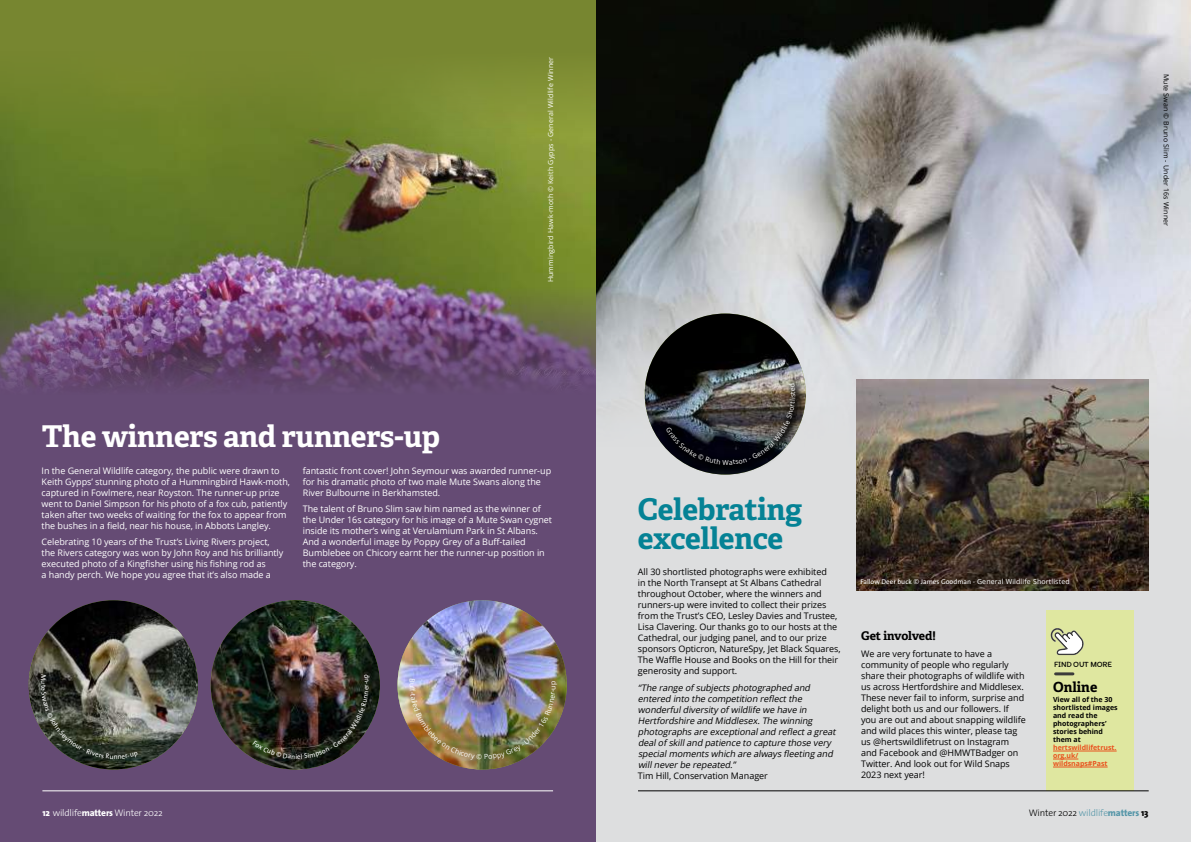
<style>
.page{position:relative;width:1191px;height:842px;background:#fff}
.page>*{position:absolute;margin:0;border:0;box-sizing:border-box;transform-origin:0 0}
.t1{font:700 30px "Adelle";letter-spacing:-.01em;color:#fff}
.t2{font:700 30px/29px "Adelle";letter-spacing:-.01em;color:#058295}
.t3{font:700 14px "Adelle";color:#000}
.t4{font:700 12px "Adelle";letter-spacing:-.01em;color:#000}
.t5{font:300 9.5px "The Sans";letter-spacing:-.02em;color:#fff}
.t6{font:300 9.5px "The Sans";letter-spacing:-.02em;color:#000}
.t7{font:9px/11px "Open Sans";letter-spacing:-.005em;color:#fff}
.t8{font:9px/11px "Open Sans";letter-spacing:-.005em;color:#000}
.t9{font:italic 9px/11px "Open Sans";letter-spacing:-.005em;color:#000}
.t10{font:8.2px "Itim";letter-spacing:-.02em;color:#000}
.t11{font:7px "Open Sans";letter-spacing:.02em;color:#fff}
.t12{font:700 7px/8px "Open Sans";color:#000}
.t13{font:700 7px/8px "Open Sans";color:#e9521e}
.t14{font:7px "Open Sans";letter-spacing:.02em;color:#000}
.t15{font:7px "The Sans";color:#fff}
.t16{font:6.8px "Open Sans";color:#fff}
.s1{font-weight:800}
.s2{font-family:"The Sans"}
.s3{color:#5797a9}
.s4{font-weight:800;color:#5797a9}
</style>
<div class="page">
<div style="left:595px;top:0;width:596px;height:842px;background:#dddedf"></div>
<img style="left:595px;top:0;width:596px;height:447px">
<div style="left:0;top:0;width:595px;height:842px;background:#654b74"></div>
<img style="left:0;top:133px;width:595px;height:254px">
<div style="left:1046px;top:610px;width:87px;height:180px;background:#dfe7a0"></div>
<hr style="left:1053px;top:751px;width:63px;height:1px;background:#e9521e">
<svg style="left:1053px;top:759px;width:25px;height:1px"></svg>
<hr style="left:1053px;top:767px;width:54px;height:1px;background:#e9521e">
<svg style="left:1050px;top:628px;width:34px;height:27px"></svg>
<hr style="left:1055px;top:672px;width:18px;height:3px;background:#3c3c3b">
<img style="left:645px;top:314px;width:161px;height:161px;border-radius:81px">
<img style="left:660px;top:377px;width:145px;height:98px">
<img style="left:856px;top:380px;width:292px;height:210px">
<hr style="left:42px;top:790px;width:511px;height:1px;background:#fff">
<div style="left:858px;top:576px;width:218px;height:16px;background:#000;opacity:.75"></div>
<img style="left:29px;top:600px;width:169px;height:169px;border-radius:85px">
<img style="left:211px;top:600px;width:169px;height:169px;border-radius:85px">
<div style="left:246px;top:668px;width:134px;height:101px;background:#000;opacity:.34"></div>
<img style="left:397px;top:600px;width:170px;height:169px;border-radius:85px">
<hr style="left:638px;top:790px;width:510px;height:1px;background:#000">
<div style="left:0;top:0;width:595px;height:133px;background:#778630"></div>
<svg style="left:666px;top:427px;width:54px;height:37px;background:#1c1f28"></svg>
<img style="left:729px;top:383px;width:66px;height:82px">
<svg style="left:41px;top:674px;width:97px;height:85px;background:#585950"></svg>
<img style="left:252px;top:674px;width:118px;height:85px">
<img style="left:410px;top:678px;width:147px;height:82px">
<h1 class="t1" style="left:42px;top:415px;width:400px">The winners and runners-up</h1>
<p class="t11" style="left:546px;top:282px;width:227px;rotate:-90deg">Hummingbird Hawk-moth © Keith Gypps - General Wildlife Winner</p>
<p class="t7" style="left:42px;top:465px;width:250px">In the General Wildlife category, the public were drawn to Keith Gypps’ stunning photo of a Hummingbird Hawk-moth, captured in Fowlmere, near Royston. The runner-up prize went to Daniel Simpson for his photo of a fox cub, patiently taken after two weeks of waiting for the fox to appear from the bushes in a field, near his house, in Abbots Langley.</p>
<p class="t7" style="left:42px;top:536px;width:243px">Celebrating 10 years of the Trust’s Living Rivers project, the Rivers category was won by John Roy and his brilliantly executed photo of a Kingfisher using his fishing rod as<br>a handy perch. We hope you agree that it’s also made a</p>
<p class="t7" style="left:303px;top:465px;width:250px">fantastic front cover! John Seymour was awarded runner-up for his dramatic photo of two male Mute Swans along the<br>River Bulbourne in Berkhamsted.</p>
<p class="t7" style="left:303px;top:503px;width:251px">The talent of Bruno Slim saw him named as the winner of the Under 16s category for his image of a Mute Swan cygnet inside its mother’s wing at Verulamium Park in St Albans.<br>And a wonderful image by Poppy Grey of a Buff-tailed Bumblebee on Chicory earnt her the runner-up position in the category.</p>
<p class="t15" style="left:360px;top:687px;width:4px;rotate:-90deg">r</p>
<p class="t11" style="left:417px;top:682px;width:6px;rotate:90deg">u</p>
<p class="t5" style="left:43px;top:805px;width:122px"><span class="s1">12</span> wildlife<span class="s1">matters</span> Winter 2022</p>
<p class="t15" style="left:295px;top:751px;width:3px">i</p>
<p class="t14" style="left:1171px;top:74px;width:154px;rotate:90deg">Mute Swan © Bruno Slim - Under 16s Winner</p>
<p class="t16" style="left:722px;top:457px;width:8px">W</p>
<h1 class="t2" style="left:638px;top:493px;width:166px">Celebrating excellence</h1>
<p class="t8" style="left:638px;top:566px;width:204px">All 30 shortlisted photographs were exhibited<br>in the North Transept at St Albans Cathedral throughout October, where the winners and runners-up were invited to collect their prizes from the Trust’s CEO, Lesley Davies and Trustee, Lisa Clavering. Our thanks go to our hosts at the Cathedral, our judging panel, and to our prize sponsors Opticron, NatureSpy, Jet Black Squares, The Waffle House and Books on the Hill for their generosity and support.</p>
<p class="t9" style="left:638px;top:682px;width:201px">“The range of subjects photographed and entered into the competition reflectthe wonderfuldiversity of wildlife we have in Hertfordshire and Middlesex.The winning photographs are exceptionaland reflecta great dealof skilland patience to capture those very specialmoments which are always fleeting and willneverbe repeated.”</p>
<p class="t8" style="left:638px;top:770px;width:131px">Tim Hill, Conservation Manager</p>
<p class="t11" style="left:860px;top:577px;width:211px"><span class="s2">Fallow Deer buck</span> © <span class="s2">James Goodman</span> - General Wildlife Shortlisted</p>
<h3 class="t4" style="left:861px;top:627px;width:76px">Get involved!</h3>
<p class="t8" style="left:861px;top:648px;width:166px">We are very fortunate to have a community of people who regularly share their photographs of wildlife with us across Hertfordshire and Middlesex.<br>These never fail to inform, surprise and delight both us and our followers. If you are out and about snapping wildlife and wild places this winter, please tag us @hertswildlifetrust on Instagram and Facebook and @HMWTBadger on Twitter. And look out for Wild Snaps 2023 next year!</p>
<p class="t10" style="left:1054px;top:658px;width:59px">FIND OUT MORE</p>
<h2 class="t3" style="left:1053px;top:676px;width:46px">Online</h2>
<p class="t12" style="left:1053px;top:696px;width:66px">View all of the 30 shortlisted images and read the photographers’ stories behind them at</p>
<p class="t13" style="left:1053px;top:744px;width:65px">hertswildlifetrust. org.uk/ wildsnaps#Past</p>
<p class="t6" style="left:1028px;top:805px;width:121px">Winter 2022 <span class="s3">wildlife</span><span class="s4">matters</span> <span class="s1">13</span></p>
</div>
